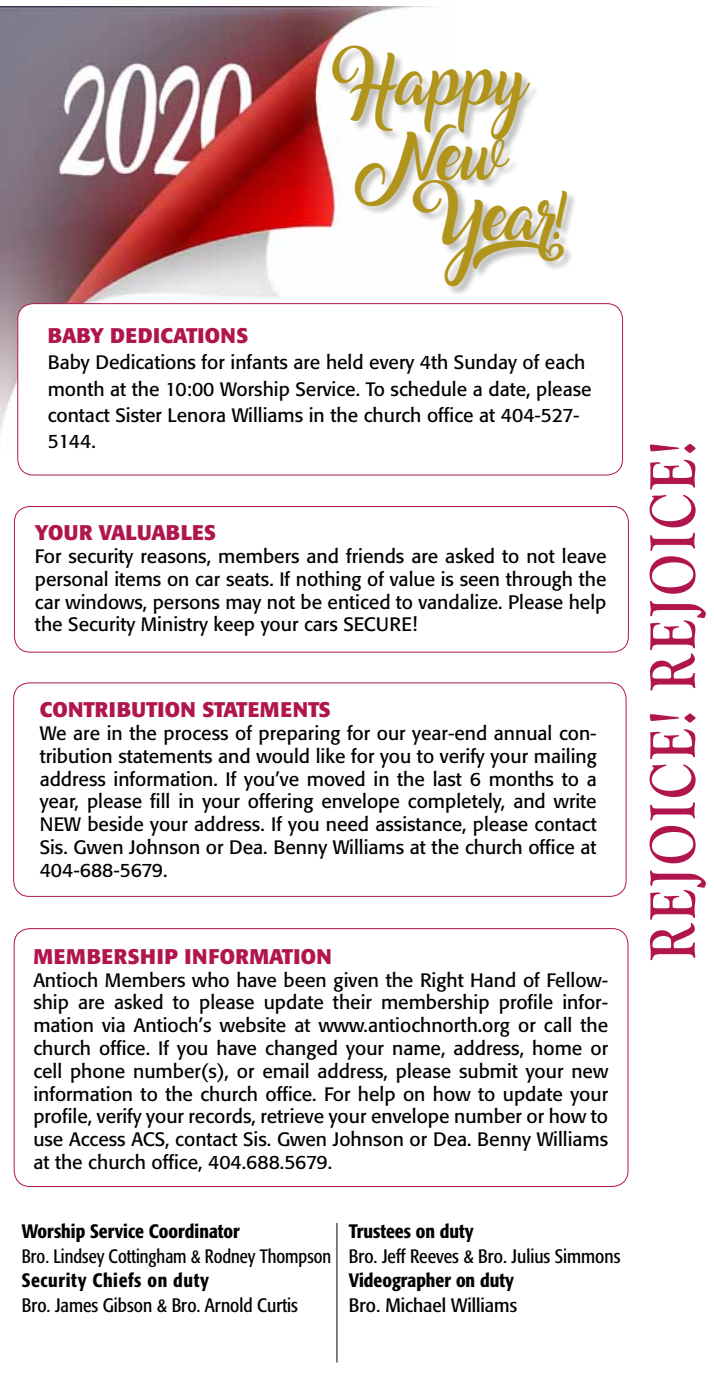
<style>
.page{position:relative;width:714px;height:1386px;background:#fff}
.page>*{position:absolute;margin:0;border:0;box-sizing:border-box;transform-origin:0 0}
.t1{font:700 66.5px "Goudy Old Style T";letter-spacing:.06em;color:#b0154d;scale:.8 1}
.t2{font:44.1px/74.4px "Amarillo";color:#b0941b;text-align:center}
.t3{font:700 21px "Formata";letter-spacing:.02em;color:#b0154d}
.t4{font:700 21px "Formata";color:#b0154d}
.t5{font:19.25px/22.8px "Formata";color:#000;text-align:justify}
.t6{font:condensed 19.25px "Formata";color:#000}
.t7{font:500 condensed 19.25px "Formata";color:#000}
.t8{font:condensed 19.25px "Formata";color:#000;scale:.95 1}
.t9{font:500 condensed 19.25px "Formata";letter-spacing:.03em;color:#000}
.t10{font:condensed 19.25px "Formata";color:#000;scale:1.1 1}
</style>
<div class="page">
<img style="left:0;top:7px;width:422px;height:426px">
<hr style="left:337px;top:1223px;width:1px;height:140px;background:#000">
<div style="left:14px;top:928px;width:614px;height:259px;border:1px solid #b0154d;border-radius:16px"></div>
<div style="left:14px;top:506px;width:615px;height:147px;border:1px solid #b0154d;border-radius:16px"></div>
<div style="left:13px;top:682px;width:613px;height:215px;border:1px solid #b0154d;border-radius:16px"></div>
<div style="left:18px;top:304px;width:605px;height:171px;background:#fff;border-radius:16px"></div>
<div style="left:17px;top:303px;width:606px;height:172px;border:1px solid #b0154d;border-radius:16px"></div>
<div style="left:333px;top:46px;width:207px;height:105px;background:#000;opacity:.25"></div>
<div style="left:355px;top:124px;width:165px;height:92px;background:#000;opacity:.25"></div>
<div style="left:413px;top:180px;width:165px;height:116px;background:#000;opacity:.25"></div>
<h2 class="t2" style="left:330px;top:53px;width:198px">Happy<br>New</h2>
<h2 class="t2" style="left:413px;top:187px;width:220px">Year!</h2>
<p class="t3" style="left:48px;top:323px;width:202px">BABY DEDICATIONS</p>
<p class="t5" style="left:48px;top:349px;width:545px;line-height:26.2px;text-align:left">Baby Dedications for infants are held every 4th Sunday of each month at the 10:00 Worship Service. To schedule a date, please contact Sister Lenora Williams in the church office at 404-527- 5144.</p>
<p class="t4" style="left:35px;top:520px;width:183px">YOUR VALUABLES</p>
<p class="t5" style="left:35px;top:545px;width:573px">For security reasons, members and friends are asked to not leave personal items on car seats. If nothing of value is seen through the car windows, persons may not be enticed to vandalize. Please help the Security Ministry keep your cars SECURE!</p>
<p class="t4" style="left:40px;top:697px;width:293px">CONTRIBUTION STATEMENTS</p>
<p class="t5" style="left:40px;top:722px;width:559px">We are in the process of preparing for our year-end annual con&shy;tribution statements and would like for you to verify your mailing address information. If you’ve moved in the last 6 months to a year, please fill in your offering envelope completely, and write NEW beside your address. If you need assistance, please contact Sis. Gwen Johnson or Dea. Benny Williams at the church office at 404-688-5679.</p>
<p class="t3" style="left:33px;top:943px;width:300px">MEMBERSHIP INFORMATION</p>
<p class="t5" style="left:33px;top:969px;width:576px">Antioch Members who have been given the Right Hand of Fellow&shy;ship are asked to please update their membership profile infor&shy;mation via Antioch’s website at www.antiochnorth.org or call the church office. If you have changed your name, address, home or cell phone number(s), or email address, please submit your new information to the church office. For help on how to update your profile, verify your records, retrieve your envelope number or how to use Access ACS, contact Sis. Gwen Johnson or Dea. Benny Williams at the church office, 404.688.5679.</p>
<p class="t7" style="left:22px;top:1220px;width:220px">Worship Service Coordinator</p>
<p class="t8" style="left:22px;top:1245px;width:327px">Bro. Lindsey Cottingham &amp; Rodney Thompson</p>
<p class="t9" style="left:22px;top:1269px;width:189px">Security Chiefs on duty</p>
<p class="t6" style="left:22px;top:1294px;width:278px">Bro. James Gibson &amp; Bro. Arnold Curtis</p>
<p class="t7" style="left:349px;top:1220px;width:126px">Trustees on duty</p>
<p class="t6" style="left:349px;top:1245px;width:273px">Bro. Jeff Reeves &amp; Bro. Julius Simmons</p>
<p class="t7" style="left:349px;top:1269px;width:167px">Videographer on duty</p>
<p class="t10" style="left:349px;top:1294px;width:155px">Bro. Michael Williams</p>
<h1 class="t1" style="left:636px;top:961px;width:651px;rotate:-90deg">REJOICE! REJOICE!</h1>
</div>
